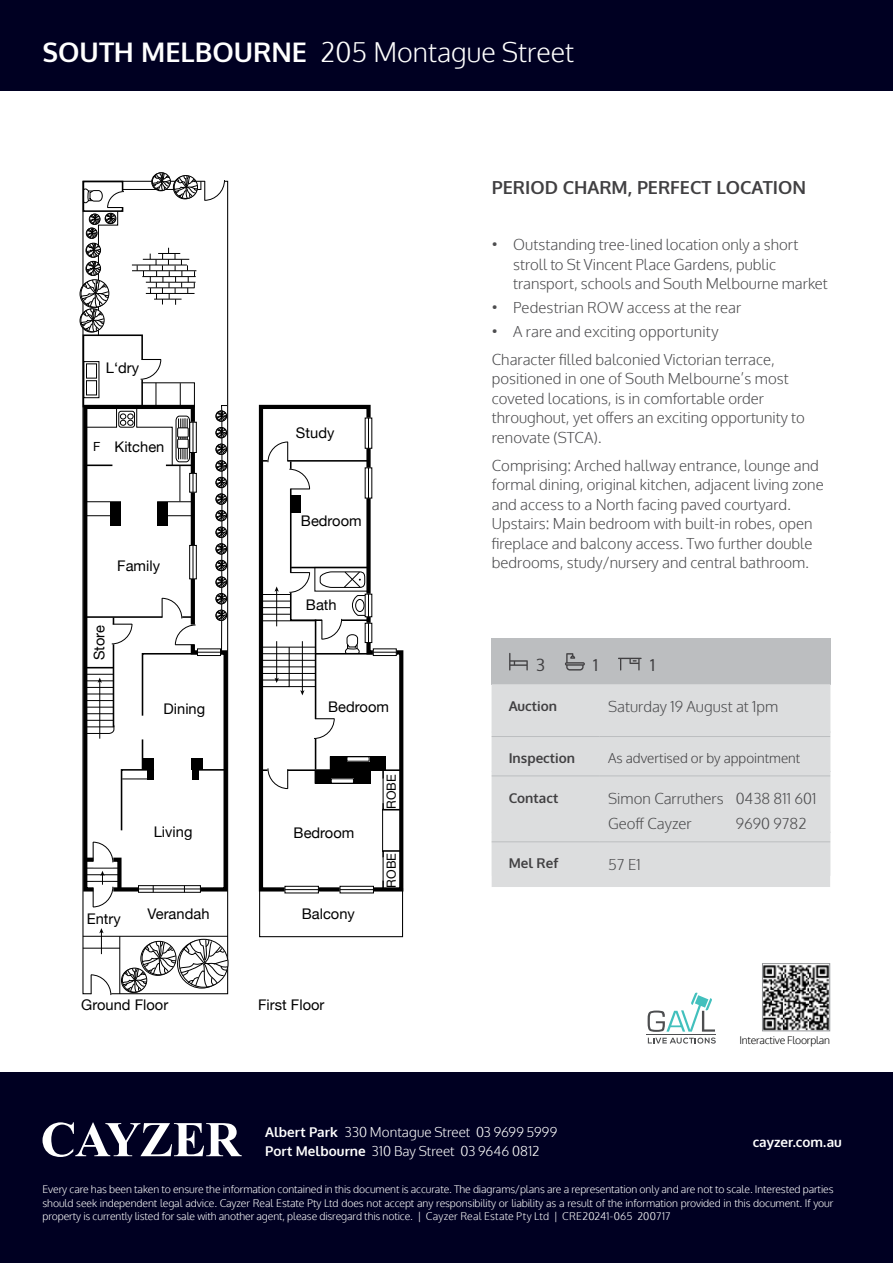
<style>
.page{position:relative;width:893px;height:1263px;background:#fff}
.page>*{position:absolute;margin:0;border:0;box-sizing:border-box;transform-origin:0 0}
.t1{font:300 27px "Oxygen";color:#fff}
.t2{font:700 18px "Oxygen";color:#414042}
.t3{font:16.5px "Oxygen";color:#414042}
.t4{font:300 15px/19.5px "Oxygen";color:#4d4d4f}
.t5{font:14.7px "Helvetica Neue";color:#000}
.t6{font:300 13.5px/19.2px "Oxygen";letter-spacing:.005em;color:#fff}
.t7{font:300 13.5px "Oxygen";color:#414042}
.t8{font:700 13.5px "Oxygen";color:#414042}
.t9{font:700 13.5px "Oxygen";color:#fff}
.t10{font:12.6px "Helvetica Neue";color:#000}
.t11{font:300 10.5px/13.5px "Oxygen";letter-spacing:.01em;color:#fff;text-align:justify}
.t12{font:300 10.5px "Oxygen";letter-spacing:-.02em;color:#000}
.s1{font-weight:700}
.s2{font-size:12.6px}
</style>
<div class="page">
<div style="left:0;top:0;width:893px;height:90px;background:#002"></div>
<div style="left:0;top:1072px;width:893px;height:191px;background:#002"></div>
<svg style="left:43px;top:1122px;width:199px;height:35px"></svg>
<hr style="left:646px;top:1034px;width:70px;height:1px;background:#4d4e50">
<svg style="left:648px;top:992px;width:68px;height:52px"></svg>
<div style="left:492px;top:638px;width:338px;height:46px;background:#bcbec0"></div>
<div style="left:492px;top:684px;width:338px;height:203px;background:#dcddde"></div>
<hr style="left:492px;top:736px;width:108px;height:1px;background:#bcbec0">
<hr style="left:600px;top:736px;width:230px;height:1px;background:#bcbec0">
<hr style="left:492px;top:775px;width:108px;height:1px;background:#bcbec0">
<hr style="left:600px;top:775px;width:230px;height:1px;background:#bcbec0">
<hr style="left:492px;top:841px;width:108px;height:1px;background:#bcbec0">
<hr style="left:600px;top:841px;width:230px;height:1px;background:#bcbec0">
<svg style="left:509px;top:653px;width:19px;height:17px"></svg>
<svg style="left:618px;top:657px;width:24px;height:13px"></svg>
<svg style="left:565px;top:653px;width:20px;height:17px"></svg>
<img style="left:764px;top:965px;width:64px;height:64px">
<div style="left:762px;top:963px;width:68px;height:68px;border:1px solid #939598"></div>
<svg style="left:258px;top:404px;width:146px;height:490px"></svg>
<div style="left:259px;top:888px;width:144px;height:49px;border:1px solid #000"></div>
<hr style="left:261px;top:769px;width:139px;height:2px;background:#000">
<svg style="left:381px;top:770px;width:21px;height:41px"></svg>
<hr style="left:382px;top:809px;width:1px;height:43px;background:#000">
<svg style="left:381px;top:849px;width:22px;height:39px"></svg>
<hr style="left:315px;top:653px;width:83px;height:1px;background:#000">
<hr style="left:315px;top:619px;width:1px;height:150px;background:#000">
<div style="left:330px;top:757px;width:55px;height:13px;background:#000"></div>
<div style="left:330px;top:756px;width:56px;height:14px;border:1px solid #000"></div>
<hr style="left:347px;top:757px;width:22px;height:4px;background:#fff">
<div style="left:347px;top:756px;width:22px;height:5px;border:1px solid #000"></div>
<div style="left:315px;top:770px;width:55px;height:13px;background:#000"></div>
<svg style="left:331px;top:779px;width:22px;height:4px"></svg>
<div style="left:310px;top:719px;width:26px;height:19px;background:#fff"></div>
<svg style="left:314px;top:718px;width:21px;height:21px"></svg>
<div style="left:268px;top:764px;width:19px;height:26px;background:#fff"></div>
<svg style="left:268px;top:768px;width:20px;height:21px"></svg>
<div style="left:373px;top:649px;width:24px;height:7px;border:1px solid #000"></div>
<svg style="left:287px;top:888px;width:29px;height:3px"></svg>
<div style="left:285px;top:886px;width:33px;height:7px;border:1px solid #fff"></div>
<hr style="left:285px;top:889px;width:33px;height:1px;background:#000">
<div style="left:285px;top:886px;width:34px;height:7px;border:1px solid #000"></div>
<svg style="left:342px;top:888px;width:29px;height:3px"></svg>
<div style="left:340px;top:886px;width:33px;height:7px;border:1px solid #fff"></div>
<hr style="left:340px;top:889px;width:33px;height:1px;background:#000">
<div style="left:340px;top:886px;width:34px;height:7px;border:1px solid #000"></div>
<div style="left:365px;top:418px;width:7px;height:30px;background:#fff"></div>
<hr style="left:368px;top:418px;width:1px;height:30px;background:#000">
<svg style="left:260px;top:442px;width:136px;height:253px"></svg>
<svg style="left:84px;top:403px;width:145px;height:491px"></svg>
<hr style="left:192px;top:769px;width:34px;height:2px;background:#000">
<svg style="left:120px;top:768px;width:36px;height:64px"></svg>
<hr style="left:142px;top:739px;width:1px;height:31px;background:#000">
<div style="left:143px;top:758px;width:11px;height:11px;background:#000"></div>
<div style="left:147px;top:768px;width:7px;height:11px;background:#000"></div>
<div style="left:192px;top:758px;width:11px;height:11px;background:#000"></div>
<div style="left:192px;top:768px;width:7px;height:11px;background:#000"></div>
<hr style="left:83px;top:936px;width:145px;height:1px;background:#000">
<hr style="left:120px;top:936px;width:1px;height:58px;background:#000">
<hr style="left:83px;top:948px;width:37px;height:1px;background:#000">
<hr style="left:122px;top:779px;width:32px;height:1px;background:#000">
<div style="left:83px;top:334px;width:60px;height:73px;border:2px solid #000"></div>
<div style="left:83px;top:361px;width:16px;height:37px;border:1px solid #000"></div>
<div style="left:121px;top:968px;width:25px;height:25px;border:1px solid #000;border-radius:50%"></div>
<svg style="left:122px;top:939px;width:106px;height:53px"></svg>
<div style="left:80px;top:280px;width:28px;height:28px;border:1px solid #000;border-radius:50%"></div>
<div style="left:80px;top:309px;width:23px;height:23px;border:1px solid #000;border-radius:50%"></div>
<svg style="left:91px;top:974px;width:20px;height:21px"></svg>
<div style="left:94px;top:882px;width:19px;height:26px;border:1px solid #fff"></div>
<div style="left:139px;top:886px;width:61px;height:6px;background:#787878"></div>
<div style="left:138px;top:886px;width:63px;height:6px;border:1px solid #fff"></div>
<hr style="left:138px;top:889px;width:63px;height:1px;background:#000">
<div style="left:138px;top:885px;width:63px;height:7px;border:1px solid #000"></div>
<svg style="left:81px;top:173px;width:144px;height:162px"></svg>
<svg style="left:99px;top:928px;width:5px;height:26px"></svg>
<svg style="left:82px;top:842px;width:42px;height:65px"></svg>
<hr style="left:99px;top:681px;width:1px;height:58px;background:#000">
<svg style="left:84px;top:359px;width:144px;height:375px"></svg>
<h1 class="t1" style="left:43px;top:35px;width:533px"><span class="s1">SOUTH MELBOURNE</span> 205 Montague Street</h1>
<p class="t5" style="left:106px;top:357px;width:35px">L‘dry</p>
<p class="t5" style="left:93px;top:436px;width:73px"><span class="s2">F</span> Kitchen</p>
<p class="t5" style="left:117px;top:556px;width:44px">Family</p>
<p class="t5" style="left:89px;top:660px;width:37px;rotate:-90deg">Store</p>
<p class="t5" style="left:163px;top:698px;width:43px">Dining</p>
<p class="t5" style="left:154px;top:821px;width:40px">Living</p>
<p class="t5" style="left:87px;top:908px;width:36px">Entry</p>
<p class="t5" style="left:148px;top:903px;width:63px">Verandah</p>
<p class="t5" style="left:81px;top:994px;width:89px">Ground Floor</p>
<p class="t5" style="left:296px;top:423px;width:40px">Study</p>
<p class="t5" style="left:301px;top:510px;width:62px">Bedroom</p>
<p class="t5" style="left:306px;top:595px;width:32px">Bath</p>
<p class="t5" style="left:328px;top:696px;width:62px">Bedroom</p>
<p class="t5" style="left:294px;top:822px;width:62px">Bedroom</p>
<p class="t5" style="left:302px;top:903px;width:55px">Balcony</p>
<p class="t5" style="left:258px;top:994px;width:68px">First Floor</p>
<p class="t10" style="left:382px;top:809px;width:36px;rotate:-90deg">ROBE</p>
<p class="t10" style="left:382px;top:887px;width:36px;rotate:-90deg">ROBE</p>
<p class="t2" style="left:492px;top:176px;width:316px">PERIOD CHARM, PERFECT LOCATION</p>
<p class="t4" style="left:513px;top:235px;width:316px;text-indent:-21px">• Outstanding tree-lined location only a short stroll to St Vincent Place Gardens, public transport, schools and South Melbourne market</p>
<p class="t4" style="left:492px;top:298px;width:251px">• Pedestrian ROW access at the rear</p>
<p class="t4" style="left:492px;top:318px;width:284px;line-height:28px">• A rare and exciting opportunity<br>Character filled balconied Victorian terrace,</p>
<p class="t4" style="left:492px;top:369px;width:315px">positioned in one of South Melbourne’s most coveted locations, is in comfortable order throughout, yet offers an exciting opportunity to renovate (STCA).</p>
<p class="t4" style="left:492px;top:456px;width:333px">Comprising: Arched hallway entrance, lounge and formal dining, original kitchen, adjacent living zone and access to a North facing paved courtyard.<br>Upstairs: Main bedroom with built-in robes, open fireplace and balcony access. Two further double bedrooms, study/nursery and central bathroom.</p>
<p class="t3" style="left:536px;top:653px;width:10px">3</p>
<p class="t3" style="left:593px;top:653px;width:7px">1</p>
<p class="t3" style="left:536px;top:653px;width:11px">#</p>
<p class="t3" style="left:593px;top:653px;width:11px">#</p>
<p class="t3" style="left:650px;top:653px;width:14px">1#</p>
<p class="t8" style="left:509px;top:697px;width:50px">Auction</p>
<p class="t4" style="left:608px;top:698px;width:172px">Saturday 19 August at 1pm</p>
<p class="t8" style="left:509px;top:750px;width:68px">Inspection</p>
<p class="t7" style="left:608px;top:750px;width:194px">As advertised or by appointment</p>
<p class="t8" style="left:509px;top:789px;width:51px">Contact</p>
<p class="t4" style="left:608px;top:786px;width:210px;line-height:25px">Simon Carruthers 0438 811 601<br>Geoff Cayzer</p>
<p class="t7" style="left:608px;top:697px;width:9px">#</p>
<p class="t8" style="left:509px;top:745px;width:68px">Inspection</p>
<p class="t7" style="left:608px;top:745px;width:194px">As advertised or by appointment</p>
<p class="t8" style="left:509px;top:785px;width:51px">Contact</p>
<p class="t4" style="left:736px;top:814px;width:73px">9690 9782</p>
<p class="t8" style="left:509px;top:845px;width:51px">Mel Ref</p>
<p class="t8" style="left:509px;top:855px;width:51px">Mel Ref</p>
<p class="t4" style="left:608px;top:855px;width:34px">57 E1</p>
<p class="t12" style="left:739px;top:1033px;width:92px">Interactive Floorplan</p>
<p class="t6" style="left:265px;top:1123px;width:293px"><span class="s1">Albert Park</span> 330 Montague Street 03 9699 5999<br><span class="s1">Port Melbourne</span> 310 Bay Street 03 9646 0812</p>
<p class="t9" style="left:753px;top:1133px;width:91px">cayzer.com.au</p>
<p class="t11" style="left:43px;top:1183px;width:792px">Every care has been taken to ensure the information contained in this document is accurate. The diagrams/plans are a representation only and are not to scale. Interested parties should seek independent legal advice. Cayzer Real Estate Pty Ltd does not accept any responsibility or liability as a result of the information provided in this document. If your property is currently listed for sale with another agent, please disregard this notice. | Cayzer Real Estate Pty Ltd | CRE20241-065 200717</p>
</div>
